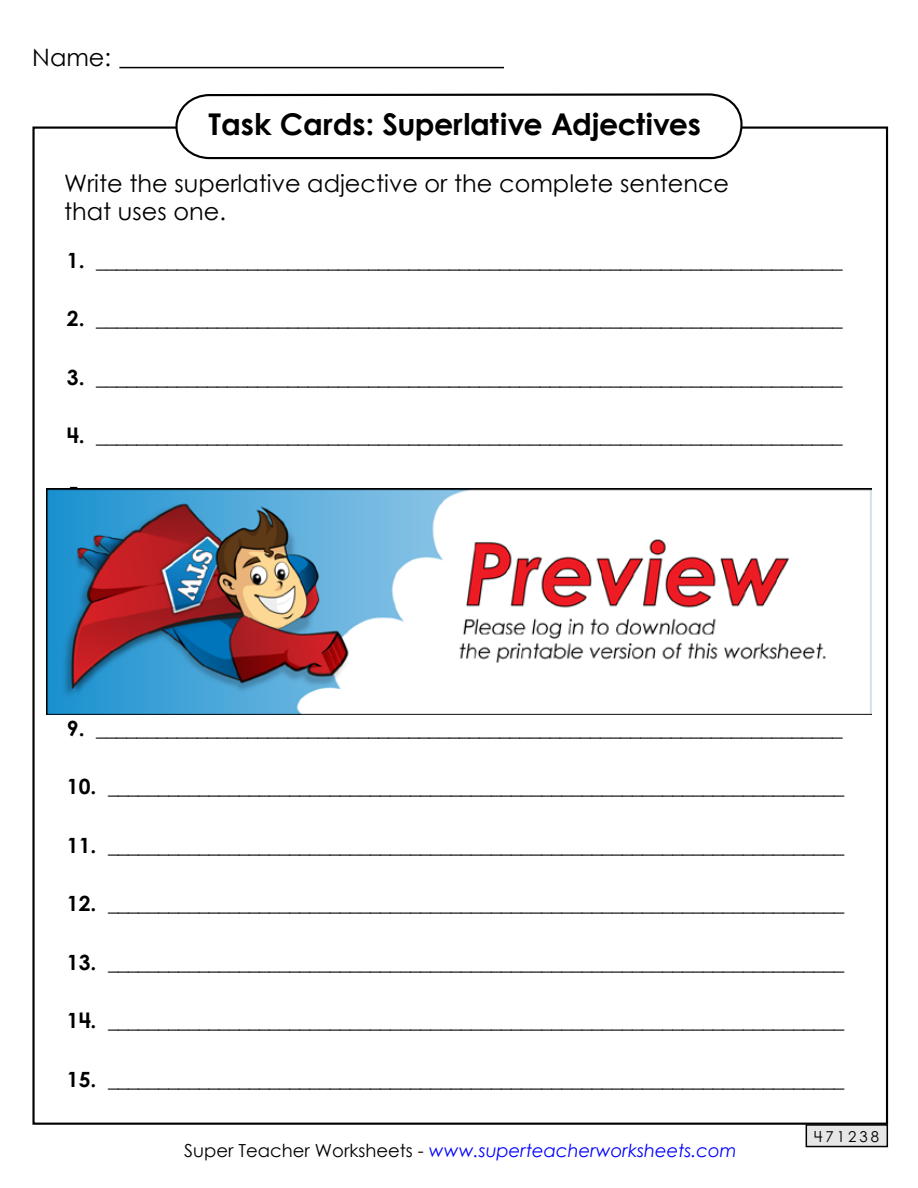
<style>
.page{position:relative;width:918px;height:1188px;background:#fff}
.page>*{position:absolute;margin:0;border:0;box-sizing:border-box;transform-origin:0 0}
.t1{font:700 30px "Century Gothic 2";color:#000}
.t2{font:24px/28.8px "Century Gothic 2";color:#000}
.t3{font:21px "Century STW3";color:#000}
.t4{font:italic 18px "Century Gothic 2";color:#00f}
.t5{font:15px "Century STW4";letter-spacing:.2em;color:#000}
.s1{font-family:"Century Gothic 2";font-weight:700}
.s2{font-family:"Century STW4";font-weight:700}
.s3{font-style:normal;color:#000}
</style>
<div class="page">
<hr style="left:119px;top:67px;width:385px;height:1px;background:#000">
<div style="left:806px;top:1124px;width:82px;height:23px;background:#e6e6e6;border:2px solid #000"></div>
<svg style="left:174px;top:93px;width:570px;height:67px"></svg>
<img style="left:46px;top:489px;width:826px;height:225px">
<p class="t2" style="left:32px;top:43px;width:80px">Name:</p>
<h1 class="t1" style="left:209px;top:101px;width:494px">Task Cards: Superlative Adjectives</h1>
<p class="t2" style="left:64px;top:168px;width:667px">Write the superlative adjective or the complete sentence that uses one.</p>
<p class="t3" style="left:67px;top:245px;width:777px"><span class="s1">1.</span> __________________________________________________________________________</p>
<p class="t3" style="left:67px;top:304px;width:777px"><span class="s1">2.</span> __________________________________________________________________________</p>
<p class="t3" style="left:67px;top:362px;width:777px"><span class="s1">3.</span> __________________________________________________________________________</p>
<p class="t3" style="left:67px;top:421px;width:777px"><span class="s2">4</span><span class="s1">.</span> __________________________________________________________________________</p>
<p class="t3" style="left:67px;top:713px;width:777px"><span class="s1">9.</span> __________________________________________________________________________</p>
<p class="t3" style="left:67px;top:772px;width:779px"><span class="s1">10.</span> _________________________________________________________________________</p>
<p class="t3" style="left:67px;top:830px;width:779px"><span class="s1">11.</span> _________________________________________________________________________</p>
<p class="t3" style="left:67px;top:889px;width:779px"><span class="s1">12.</span> _________________________________________________________________________</p>
<p class="t3" style="left:67px;top:947px;width:779px"><span class="s1">13.</span> _________________________________________________________________________</p>
<p class="t3" style="left:67px;top:1006px;width:779px"><span class="s2">14</span><span class="s1">.</span> _________________________________________________________________________</p>
<p class="t3" style="left:67px;top:1064px;width:779px"><span class="s1">15.</span> _________________________________________________________________________</p>
<p class="t4" style="left:184px;top:1138px;width:554px"><span class="s3">Super Teacher Worksheets -</span> www.superteacherworksheets.com</p>
<p class="t5" style="left:814px;top:1126px;width:66px">471238</p>
</div>
